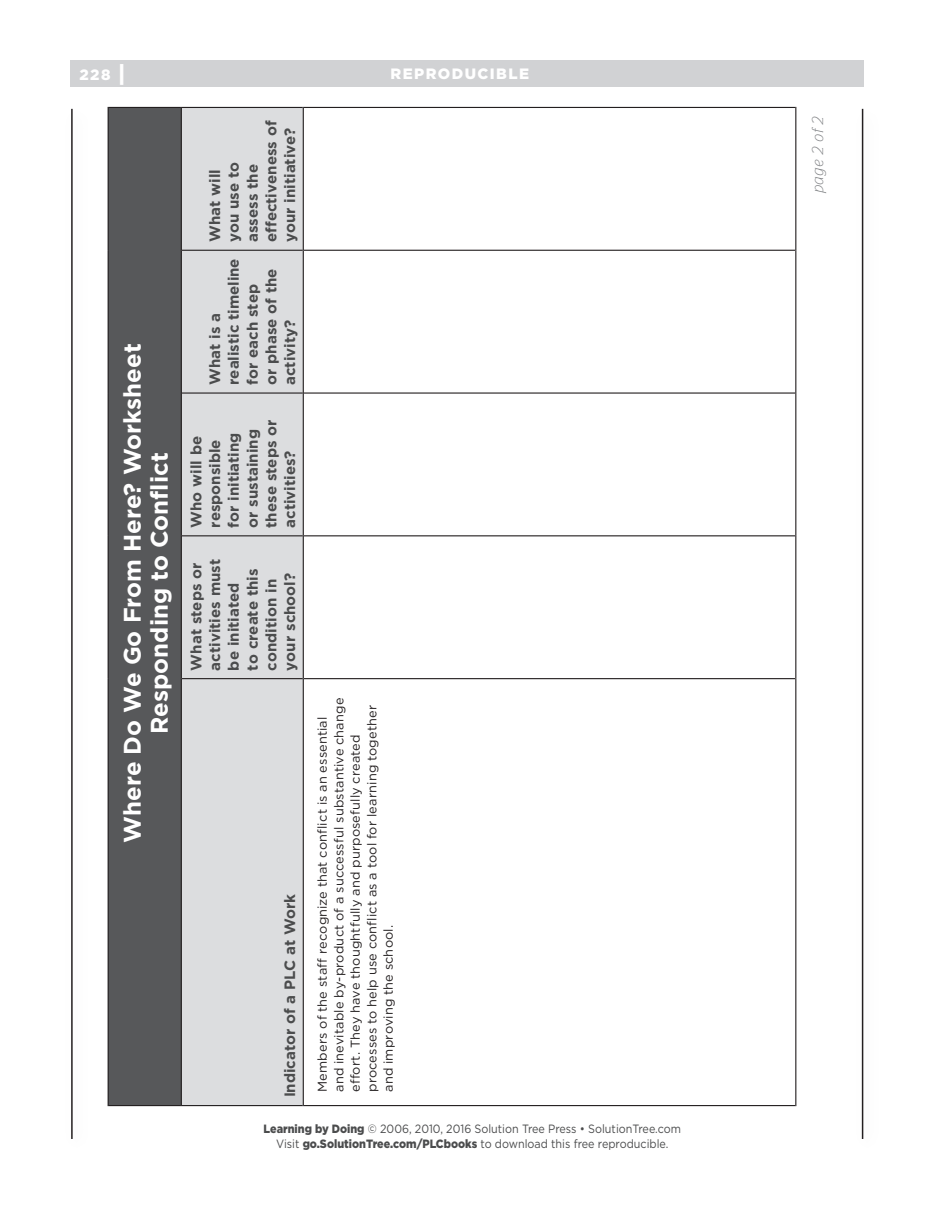
<style>
.page{position:relative;width:945px;height:1215px;background:#fff}
.page>*{position:absolute;margin:0;border:0;box-sizing:border-box;transform-origin:0 0}
.table_title{font:700 24px/27px "Gotham";color:#fff;text-align:center}
.table_column_header{font:700 15px/18.8px "Gotham";color:#4b4c4d}
.t1{font:900 15px "Gotham";letter-spacing:.095em;color:#fff}
.table_text{font:12.75px/16.5px "Gotham";letter-spacing:.015em;color:#231f20}
.t2{font:12px/15px "Gotham";color:#4b4c4d;text-align:center;scale:.9 1}
.s1{font-size:22.5px}
.s2{font-weight:900}
</style>
<div class="page">
<div style="left:70px;top:60px;width:794px;height:27px;background:#d1d2d4"></div>
<div style="left:851px;top:101px;width:32px;height:1056px;background:#231f20;opacity:.15"></div>
<hr style="left:862px;top:109px;width:1px;height:1030px;background:#231f20">
<hr style="left:71px;top:109px;width:2px;height:1030px;background:#231f20">
<div style="left:108px;top:107px;width:73px;height:999px;background:#57585a"></div>
<div style="left:182px;top:108px;width:121px;height:997px;background:#dcdddf"></div>
<hr style="left:108px;top:679px;width:1px;height:427px;background:#231f20">
<hr style="left:109px;top:1105px;width:72px;height:1px;background:#231f20">
<hr style="left:108px;top:536px;width:1px;height:143px;background:#231f20">
<hr style="left:108px;top:393px;width:1px;height:143px;background:#231f20">
<hr style="left:108px;top:250px;width:1px;height:143px;background:#231f20">
<hr style="left:108px;top:107px;width:1px;height:143px;background:#231f20">
<hr style="left:109px;top:107px;width:72px;height:1px;background:#231f20">
<hr style="left:182px;top:1105px;width:121px;height:1px;background:#231f20">
<hr style="left:182px;top:107px;width:121px;height:1px;background:#231f20">
<hr style="left:303px;top:679px;width:1px;height:427px;background:#231f20">
<hr style="left:304px;top:1105px;width:491px;height:1px;background:#231f20">
<hr style="left:303px;top:536px;width:1px;height:143px;background:#231f20">
<hr style="left:304px;top:678px;width:491px;height:1px;background:#231f20">
<hr style="left:303px;top:393px;width:1px;height:143px;background:#231f20">
<hr style="left:304px;top:535px;width:491px;height:1px;background:#231f20">
<hr style="left:303px;top:250px;width:1px;height:143px;background:#231f20">
<hr style="left:304px;top:392px;width:491px;height:2px;background:#231f20">
<hr style="left:303px;top:107px;width:1px;height:143px;background:#231f20">
<hr style="left:304px;top:250px;width:491px;height:1px;background:#231f20">
<hr style="left:304px;top:107px;width:491px;height:1px;background:#231f20">
<hr style="left:795px;top:679px;width:1px;height:427px;background:#231f20">
<hr style="left:795px;top:536px;width:1px;height:143px;background:#231f20">
<hr style="left:795px;top:393px;width:1px;height:143px;background:#231f20">
<hr style="left:795px;top:250px;width:1px;height:143px;background:#231f20">
<hr style="left:795px;top:107px;width:1px;height:143px;background:#231f20">
<hr style="left:181px;top:679px;width:1px;height:427px;background:#231f20">
<hr style="left:181px;top:536px;width:1px;height:143px;background:#231f20">
<hr style="left:182px;top:678px;width:121px;height:1px;background:#231f20">
<hr style="left:181px;top:393px;width:1px;height:143px;background:#231f20">
<hr style="left:182px;top:535px;width:121px;height:1px;background:#231f20">
<hr style="left:181px;top:250px;width:1px;height:143px;background:#231f20">
<hr style="left:182px;top:392px;width:121px;height:2px;background:#231f20">
<hr style="left:181px;top:107px;width:1px;height:143px;background:#231f20">
<hr style="left:182px;top:250px;width:121px;height:1px;background:#231f20">
<p class="t1" style="left:79px;top:65px;width:48px">228 <span class="s1">|</span></p>
<p class="table_title" style="left:119px;top:843px;width:500px;rotate:-90deg">Where Do We Go From Here? Worksheet<br>Responding to Conflict</p>
<p class="table_column_header" style="left:205px;top:242px;width:123px;rotate:-90deg">What will<br>you use to assess the effectiveness of your initiative?</p>
<p class="table_column_header" style="left:205px;top:385px;width:128px;rotate:-90deg">What is a realistic timeline for each step<br>or phase of the activity?</p>
<p class="table_column_header" style="left:187px;top:528px;width:110px;rotate:-90deg">Who will be responsible for initiating or sustaining these steps or activities?</p>
<p class="table_column_header" style="left:187px;top:671px;width:113px;rotate:-90deg">What steps or activities must be initiated<br>to create this condition in your school?</p>
<p class="table_column_header" style="left:280px;top:1097px;width:205px;rotate:-90deg">Indicator of a PLC at Work</p>
<p class="t1" style="left:391px;top:64px;width:140px">REPRODUCIBLE</p>
<p class="table_text" style="left:314px;top:1092px;width:396px;rotate:-90deg">Members of the staff recognize that conflict is an essential and inevitable by-product of a successful substantive change effort. They have thoughtfully and purposefully created processes to help use conflict as a tool for learning together and improving the school.</p>
<p class="t2" style="left:264px;top:1121px;width:465px"><span class="s2">Learning by Doing</span> © 2006, 2010, 2016 Solution Tree Press • SolutionTree.com<br>Visit <span class="s2">go.SolutionTree.com/PLCbooks</span> to download this free reproducible.</p>
</div>
